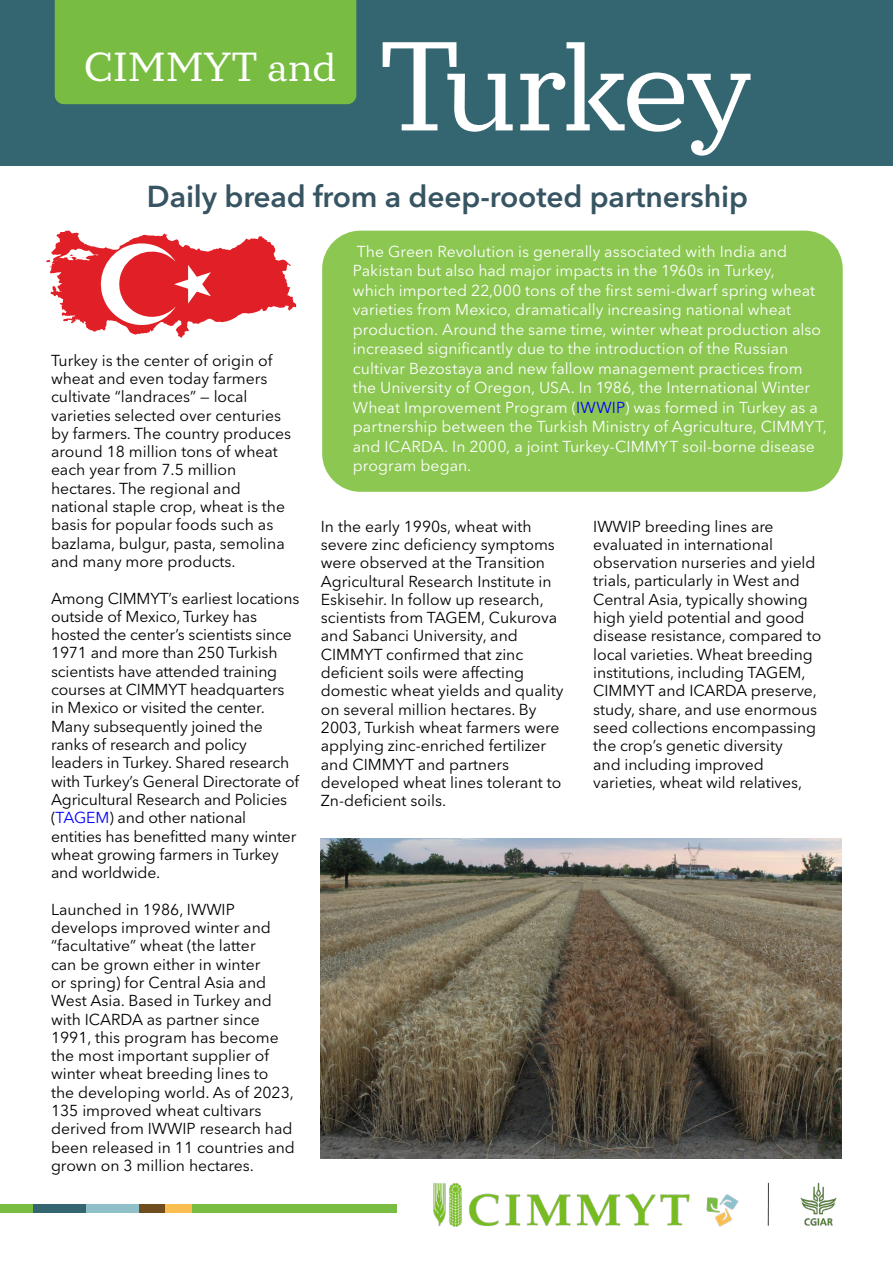
<style>
.page{position:relative;width:893px;height:1263px;background:#fff}
.page>*{position:absolute;margin:0;border:0;box-sizing:border-box;transform-origin:0 0}
.t1{font:126px "Circe Slab C";letter-spacing:-.035em;color:#fff}
.t2{font:40.5px "Circe Slab C";color:#fff}
.t3{font:600 30px "Avenir Next LT Pro";letter-spacing:-.005em;color:#365461}
.t4{font:15.75px/18.3px "Avenir Next LT Pro";color:#000}
.t5{font:15.75px/19.5px "Avenir Next LT Pro";letter-spacing:.005em;color:#fff}
.s1{color:#00f}
</style>
<div class="page">
<div style="left:0;top:0;width:893px;height:165px;background:#336670"></div>
<div style="left:322px;top:231px;width:521px;height:261px;background:#8bc751;border-radius:38px"></div>
<div style="left:55px;top:0;width:301px;height:104px;background:#78bd42"></div>
<img style="left:433px;top:1182px;width:404px;height:45px">
<div style="left:0;top:1204px;width:397px;height:9px;background:#78bd42"></div>
<div style="left:34px;top:1204px;width:53px;height:9px;background:#336670"></div>
<div style="left:86px;top:1204px;width:53px;height:9px;background:#8fbfc9"></div>
<div style="left:139px;top:1204px;width:26px;height:9px;background:#704d1f"></div>
<div style="left:165px;top:1204px;width:27px;height:9px;background:#fabd4f"></div>
<svg style="left:46px;top:231px;width:250px;height:107px"></svg>
<img style="left:321px;top:838px;width:520px;height:320px">
<h2 class="t2" style="left:84px;top:44px;width:254px">CIMMYT and</h2>
<h1 class="t1" style="left:379px;top:16px;width:374px">Turkey</h1>
<h3 class="t3" style="left:147px;top:178px;width:603px">Daily bread from a deep-rooted partnership</h3>
<p class="t4" style="left:51px;top:351px;width:242px">Turkey is the center of origin of wheat and even today farmers cultivate “landraces” — local varieties selected over centuries by farmers. The country produces around 18 million tons of wheat each year from 7.5 million hectares. The regional and national staple crop, wheat is the basis for popular foods such as bazlama, bulgur, pasta, semolina and many more products.</p>
<p class="t4" style="left:51px;top:589px;width:250px">Among CIMMYT’s earliest locations outside of Mexico, Turkey has hosted the center’s scientists since<br>1971 and more than 250 Turkish scientists have attended training courses at CIMMYT headquarters in Mexico or visited the center.<br>Many subsequently joined the ranks of research and policy leaders in Turkey. Shared research with Turkey’s General Directorate of<br>Agricultural Research and Policies (<span class="s1">TAGEM</span>) and other national entities has benefitted many winter wheat growing farmers in Turkey and worldwide.</p>
<p class="t4" style="left:51px;top:900px;width:245px">Launched in 1986, IWWIP develops improved winter and “facultative” wheat (the latter<br>can be grown either in winter<br>or spring) for Central Asia and<br>West Asia. Based in Turkey and with ICARDA as partner since<br>1991, this program has become the most important supplier of winter wheat breeding lines to the developing world. As of 2023,<br>135 improved wheat cultivars derived from IWWIP research had been released in 11 countries and grown on 3 million hectares.</p>
<p class="t5" style="left:353px;top:241px;width:476px">The Green Revolution is generally associated with India and Pakistan but also had major impacts in the 1960s in Turkey,<br>which imported 22,000 tons of the first semi-dwarf spring wheat varieties from Mexico, dramatically increasing national wheat production. Around the same time, winter wheat production also increased significantly due to the introduction of the Russian cultivar Bezostaya and new fallow management practices from the University of Oregon, USA. In 1986, the International Winter Wheat Improvement Program (<span class="s1">IWWIP</span>) was formed in Turkey as a partnership between the Turkish Ministry of Agriculture, CIMMYT, and ICARDA. In 2000, a joint Turkey-CIMMYT soil-borne disease program began.</p>
<p class="t4" style="left:321px;top:517px;width:244px">In the early 1990s, wheat with severe zinc deficiency symptoms were observed at the Transition<br>Agricultural Research Institute in<br>Eskisehir. In follow up research, scientists from TAGEM, Cukurova and Sabanci University, and<br>CIMMYT confirmed that zinc deficient soils were affecting domestic wheat yields and quality on several million hectares. By<br>2003, Turkish wheat farmers were applying zinc-enriched fertilizer and CIMMYT and partners developed wheat lines tolerant to<br>Zn-deficient soils.</p>
<p class="t4" style="left:593px;top:517px;width:229px">IWWIP breeding lines are evaluated in international observation nurseries and yield trials, particularly in West and<br>Central Asia, typically showing high yield potential and good disease resistance, compared to local varieties. Wheat breeding institutions, including TAGEM,<br>CIMMYT and ICARDA preserve, study, share, and use enormous seed collections encompassing the crop’s genetic diversity<br>and including improved varieties, wheat wild relatives,</p>
</div>
